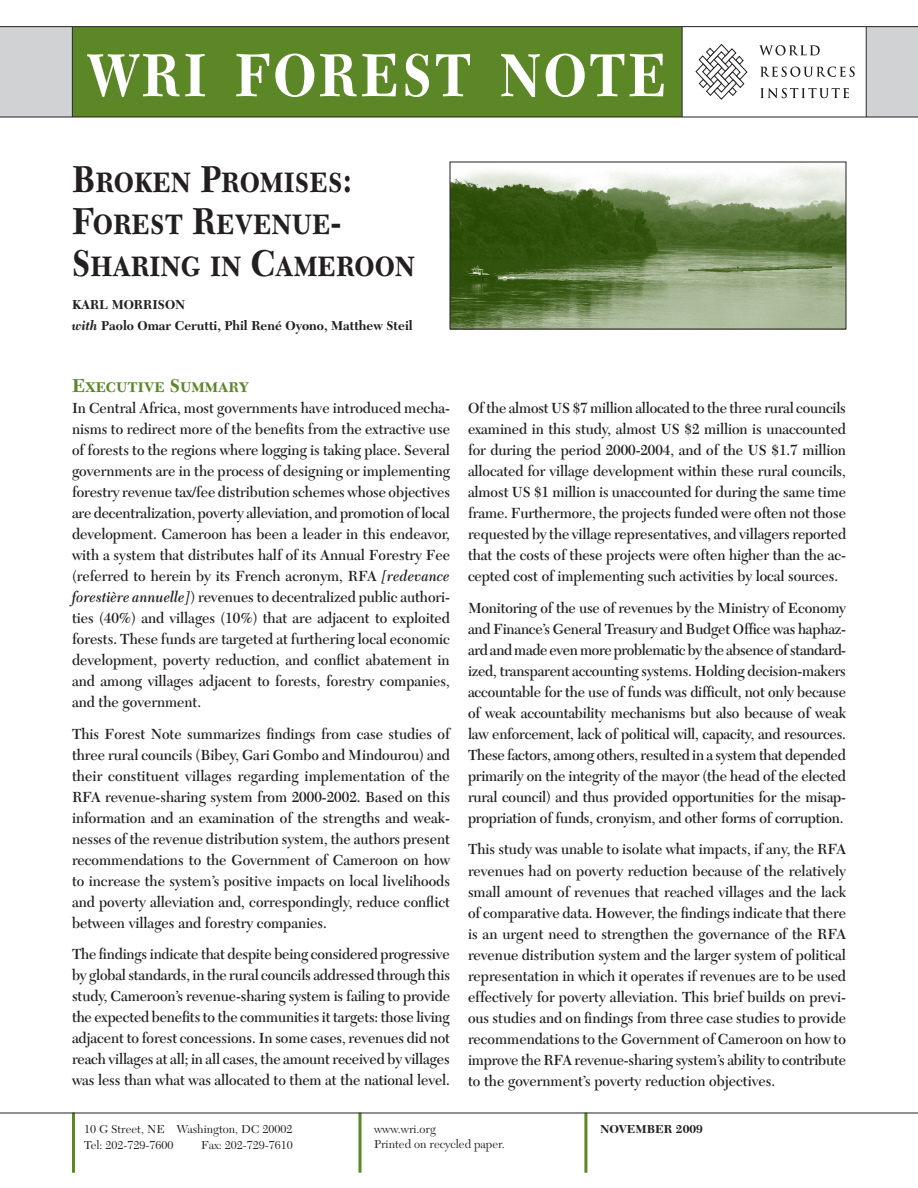
<style>
.page{position:relative;width:918px;height:1188px;background:#fff}
.page>*{position:absolute;margin:0;border:0;box-sizing:border-box;transform-origin:0 0}
.t1{font:700 63px "New Caledonia";letter-spacing:.055em;color:#fff;scale:.85 1}
.t2{font:39px/42px "New Caledonia Bold SC";color:#231f20;scale:.85 1}
.t3{font:19.5px "New Caledonia Bold SC";color:#5c8727;scale:.95 1}
.t4{font:600 15.3px/21px "New Caledonia";letter-spacing:-.005em;color:#231f20;text-align:justify;scale:.95 1}
.t5{font:700 13.5px/20.2px "New Caledonia";color:#231f20;scale:.95 1}
.t6{font:12px/15px "New Caledonia";color:#231f20}
.t7{font:700 12px "New Caledonia";color:#231f20}
.s1{font-style:italic}
</style>
<div class="page">
<div style="left:71px;top:27px;width:611px;height:90px;background:#5c8727"></div>
<div style="left:868px;top:27px;width:50px;height:90px;background:#d1d2d4"></div>
<svg style="left:358px;top:1114px;width:4px;height:59px"></svg>
<hr style="left:72px;top:1113px;width:3px;height:60px;background:#5c8727">
<svg style="left:695px;top:44px;width:53px;height:56px"></svg>
<svg style="left:759px;top:45px;width:61px;height:10px"></svg>
<svg style="left:760px;top:67px;width:95px;height:10px"></svg>
<svg style="left:760px;top:88px;width:89px;height:10px"></svg>
<hr style="left:584px;top:1113px;width:3px;height:60px;background:#5c8727">
<div style="left:0;top:27px;width:72px;height:90px;background:#d1d2d4"></div>
<hr style="left:0;top:26px;width:918px;height:1px;background:#231f20">
<hr style="left:72px;top:27px;width:1px;height:90px;background:#231f20">
<hr style="left:866px;top:27px;width:1px;height:90px;background:#231f20">
<hr style="left:682px;top:27px;width:1px;height:90px;background:#231f20">
<hr style="left:0;top:1113px;width:918px;height:1px;background:#231f20">
<img style="left:452px;top:166px;width:392px;height:161px">
<hr style="left:0;top:117px;width:918px;height:1px;background:#231f20">
<h1 class="t1" style="left:87px;top:38px;width:683px">WRI FOREST NOTE</h1>
<h2 class="t2" style="left:72px;top:158px;width:405px">Broken Promises:<br>Forest Revenue-<br>Sharing in Cameroon</h2>
<p class="t5" style="left:72px;top:295px;width:360px">KARL MORRISON<br><span class="s1">with</span> PAOLO OMAR CERUTTI, PHIL RENÉ OYONO, MATTHEW STEIL</p>
<p class="t3" style="left:72px;top:374px;width:188px">Executive Summary</p>
<p class="t4" style="left:72px;top:398px;width:399px">In Central Africa, most governments have introduced mecha&shy;nisms to redirect more of the benefits from the extractive use of forests to the regions where logging is taking place. Several governments are in the process of designing or implementing forestry revenue tax/fee distribution schemes whose objectives are decentralization, poverty alleviation, and promotion of local development. Cameroon has been a leader in this endeavor, with a system that distributes half of its Annual Forestry Fee (referred to herein by its French acronym, RFA <span class="s1">[redevance forestière annuelle]</span>) revenues to decentralized public authori&shy;ties (40%) and villages (10%) that are adjacent to exploited forests. These funds are targeted at furthering local economic development, poverty reduction, and conflict abatement in and among villages adjacent to forests, forestry companies, and the government.</p>
<p class="t4" style="left:72px;top:723px;width:399px">This Forest Note summarizes findings from case studies of three rural councils (Bibey, Gari Gombo and Mindourou) and their constituent villages regarding implementation of the RFA revenue-sharing system from 2000-2002. Based on this information and an examination of the strengths and weak&shy;nesses of the revenue distribution system, the authors present recommendations to the Government of Cameroon on how to increase the system’s positive impacts on local livelihoods and poverty alleviation and, correspondingly, reduce conflict between villages and forestry companies.</p>
<p class="t4" style="left:72px;top:944px;width:399px">The findings indicate that despite being considered progressive by global standards, in the rural councils addressed through this study, Cameroon’s revenue-sharing system is failing to provide the expected benefits to the communities it targets: those living adjacent to forest concessions. In some cases, revenues did not reach villages at all; in all cases, the amount received by villages was less than what was allocated to them at the national level.</p>
<p class="t4" style="left:468px;top:398px;width:400px">Of the almost US $7 million allocated to the three rural councils examined in this study, almost US $2 million is unaccounted for during the period 2000-2004, and of the US $1.7 million allocated for village development within these rural councils, almost US $1 million is unaccounted for during the same time frame. Furthermore, the projects funded were often not those requested by the village representatives, and villagers reported that the costs of these projects were often higher than the ac&shy;cepted cost of implementing such activities by local sources.</p>
<p class="t4" style="left:468px;top:598px;width:399px">Monitoring of the use of revenues by the Ministry of Economy and Finance’s General Treasury and Budget Office was haphaz&shy;ard and made even more problematic by the absence of standard&shy;ized, transparent accounting systems. Holding decision-makers accountable for the use of funds was difficult, not only because of weak accountability mechanisms but also because of weak law enforcement, lack of political will, capacity, and resources.<br>These factors, among others, resulted in a system that depended primarily on the integrity of the mayor (the head of the elected rural council) and thus provided opportunities for the misap&shy;propriation of funds, cronyism, and other forms of corruption.</p>
<p class="t4" style="left:468px;top:839px;width:400px">This study was unable to isolate what impacts, if any, the RFA revenues had on poverty reduction because of the relatively small amount of revenues that reached villages and the lack of comparative data. However, the findings indicate that there is an urgent need to strengthen the governance of the RFA revenue distribution system and the larger system of political representation in which it operates if revenues are to be used effectively for poverty alleviation. This brief builds on previ&shy;ous studies and on findings from three case studies to provide recommendations to the Government of Cameroon on how to improve the RFA revenue-sharing system’s ability to contribute to the government’s poverty reduction objectives.</p>
<p class="t6" style="left:84px;top:1121px;width:210px;line-height:16.5px">10 G Street, NE Washington, DC 20002<br>Tel: 202-729-7600</p>
<p class="t6" style="left:201px;top:1138px;width:93px">Fax: 202-729-7610</p>
<p class="t6" style="left:374px;top:1121px;width:132px">www.wri.org<br>Printed on recycled paper.</p>
<p class="t7" style="left:600px;top:1122px;width:104px">NOVEMBER 2009</p>
</div>
